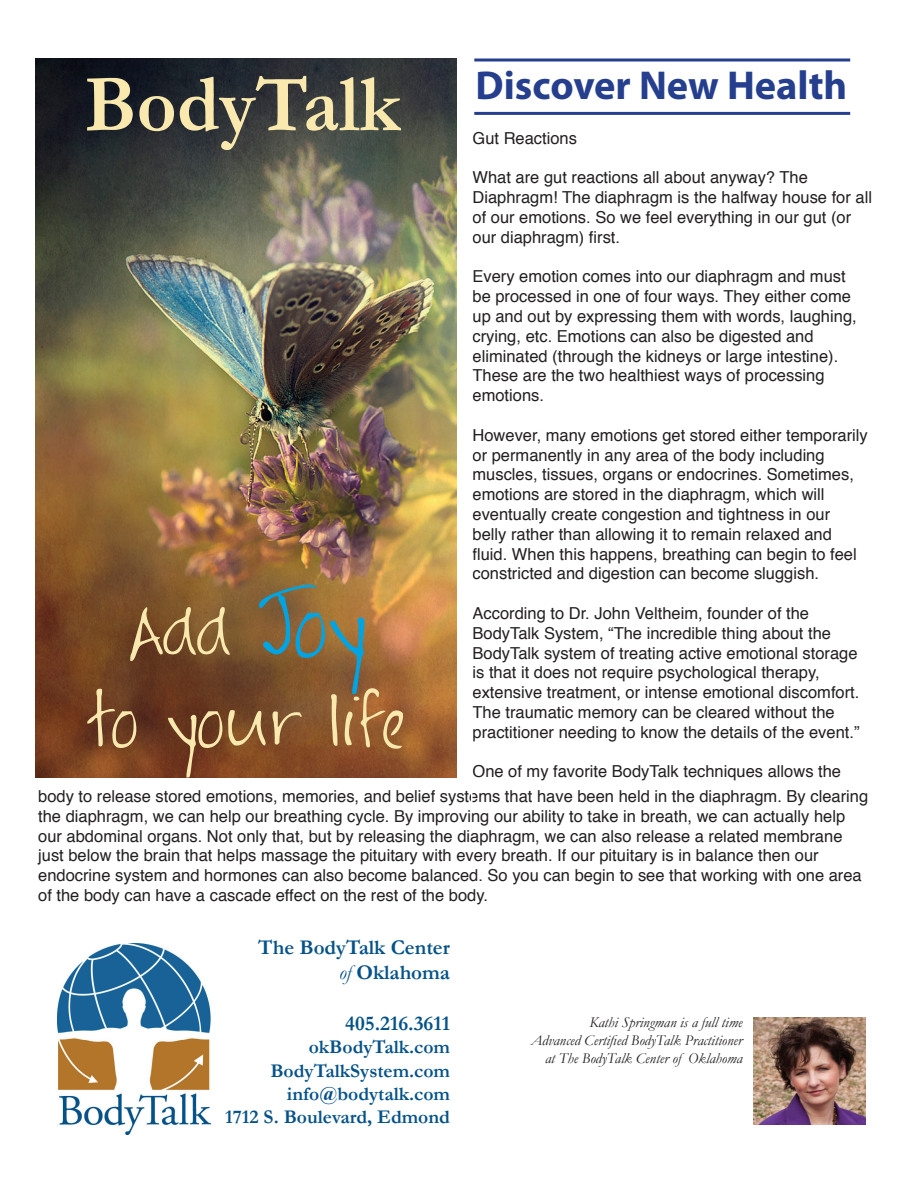
<style>
.page{position:relative;width:918px;height:1188px;background:#fff}
.page>*{position:absolute;margin:0;border:0;box-sizing:border-box;transform-origin:0 0}
.t1{font:700 40.5px "Myriad Pro";color:#253f8e}
.t2{font:700 21px/25.2px "Garamond";color:#055289;text-align:right}
.t3{font:700 19.5px/23.4px "Garamond";color:#055289;text-align:right}
.t4{font:16.5px/19.8px "Helvetica";color:#231f20}
.t5{font:italic 15px/18px "Garamond";color:#231f20;text-align:right}
.s1{font-weight:400;font-style:italic}
</style>
<div class="page">
<img style="left:754px;top:1017px;width:111px;height:108px">
<img style="left:36px;top:58px;width:421px;height:720px">
<img style="left:180px;top:76px;width:126px;height:55px">
<img style="left:197px;top:585px;width:120px;height:70px">
<svg style="left:474px;top:58px;width:376px;height:4px;background:#5b6eaa"></svg>
<hr style="left:474px;top:112px;width:376px;height:3px;background:#253f8e">
<img style="left:58px;top:944px;width:153px;height:190px">
<h1 class="t1" style="left:476px;top:59px;width:373px">Discover New Health</h1>
<p class="t4" style="left:473px;top:129px;width:106px">Gut Reactions</p>
<p class="t4" style="left:473px;top:168px;width:401px">What are gut reactions all about anyway? The Diaphragm! The diaphragm is the halfway house for all of our emotions. So we feel everything in our gut (or our diaphragm) first.</p>
<p class="t4" style="left:473px;top:267px;width:386px">Every emotion comes into our diaphragm and must be processed in one of four ways. They either come up and out by expressing them with words, laughing, crying, etc. Emotions can also be digested and eliminated (through the kidneys or large intestine).<br>These are the two healthiest ways of processing emotions.</p>
<p class="t4" style="left:473px;top:426px;width:397px">However, many emotions get stored either temporarily or permanently in any area of the body including muscles, tissues, organs or endocrines. Sometimes, emotions are stored in the diaphragm, which will eventually create congestion and tightness in our belly rather than allowing it to remain relaxed and fluid. When this happens, breathing can begin to feel constricted and digestion can become sluggish.</p>
<p class="t4" style="left:473px;top:604px;width:389px">According to Dr. John Veltheim, founder of the BodyTalk System, “The incredible thing about the BodyTalk system of treating active emotional storage is that it does not require psychological therapy, extensive treatment, or intense emotional discomfort.<br>The traumatic memory can be cleared without the practitioner needing to know the details of the event.”</p>
<p class="t4" style="left:473px;top:762px;width:370px">One of my favorite BodyTalk techniques allows the</p>
<p class="t4" style="left:38px;top:787px;width:831px">body to release stored emotions, memories, and belief systems that have been held in the diaphragm. By clearing the diaphragm, we can help our breathing cycle. By improving our ability to take in breath, we can actually help our abdominal organs. Not only that, but by releasing the diaphragm, we can also release a related membrane just below the brain that helps massage the pituitary with every breath. If our pituitary is in balance then our endocrine system and hormones can also become balanced. So you can begin to see that working with one area of the body can have a cascade effect on the rest of the body.</p>
<p class="t2" style="left:258px;top:935px;width:193px">The BodyTalk Center <span class="s1">of</span> Oklahoma</p>
<p class="t2" style="left:345px;top:1010px;width:106px">405.216.3611</p>
<p class="t3" style="left:225px;top:1035px;width:226px">okBodyTalk.com<br>BodyTalkSystem.com info@bodytalk.com<br>1712 S. Boulevard, Edmond</p>
<p class="t5" style="left:531px;top:1013px;width:213px">Kathi Springman is a full time<br>Advanced Certified BodyTalk Practitioner at The BodyTalk Center of Oklahoma</p>
</div>
